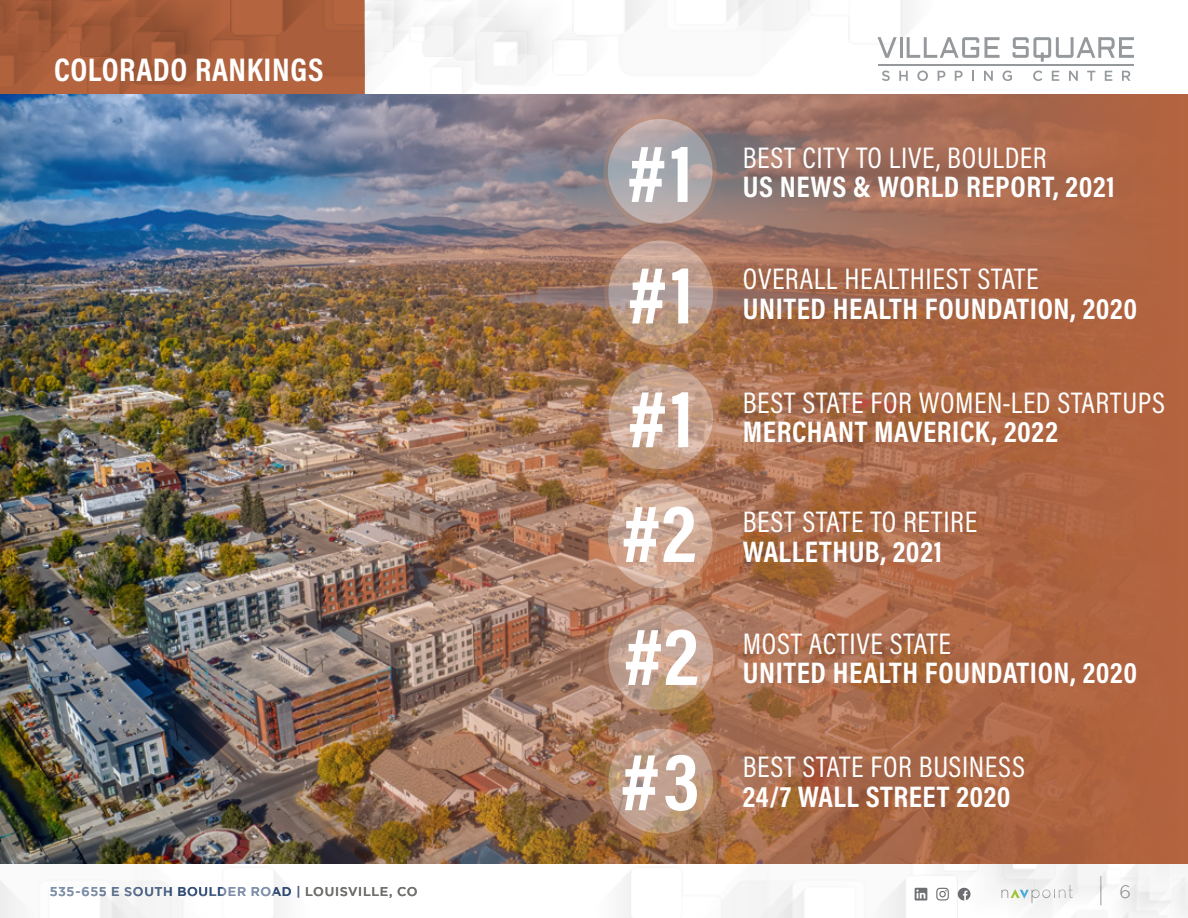
<style>
.page{position:relative;width:1188px;height:918px;background:#fff}
.page>*{position:absolute;margin:0;border:0;box-sizing:border-box;transform-origin:0 0}
.t1{font:700 83.25px "Acumin Pro Cond";color:#fff}
.t2{font:700 33px "Acumin Pro Cond";letter-spacing:.02em;color:#fff}
.t3{font:700 30px "Acumin Pro Cond";letter-spacing:.02em;color:#fff}
.t4{font:30px "Acumin Pro Cond";letter-spacing:.02em;color:#fff}
.t5{font:300 17.85px "Gotham";color:#6d6e71}
.t6{font:500 12.6px "Gotham";letter-spacing:.045em;color:#324f78}
.s1{color:#59678b}
.s2{color:#70706e}
</style>
<div class="page">
<img style="left:0;top:0;width:1128px;height:864px">
<svg style="left:878px;top:37px;width:19px;height:21px"></svg>
<hr style="left:900px;top:37px;width:3px;height:21px;background:#96999c">
<svg style="left:907px;top:37px;width:72px;height:21px"></svg>
<svg style="left:985px;top:37px;width:15px;height:21px"></svg>
<svg style="left:1013px;top:37px;width:121px;height:25px"></svg>
<svg style="left:882px;top:71px;width:8px;height:10px"></svg>
<svg style="left:899px;top:71px;width:9px;height:10px"></svg>
<svg style="left:917px;top:71px;width:11px;height:10px"></svg>
<svg style="left:938px;top:71px;width:7px;height:10px"></svg>
<svg style="left:955px;top:71px;width:8px;height:10px"></svg>
<svg style="left:972px;top:71px;width:2px;height:10px"></svg>
<svg style="left:984px;top:71px;width:9px;height:10px"></svg>
<svg style="left:1002px;top:71px;width:10px;height:10px"></svg>
<svg style="left:1033px;top:71px;width:9px;height:10px"></svg>
<svg style="left:1052px;top:71px;width:7px;height:10px"></svg>
<svg style="left:1069px;top:71px;width:9px;height:10px"></svg>
<svg style="left:1087px;top:71px;width:8px;height:10px"></svg>
<svg style="left:1105px;top:71px;width:7px;height:10px"></svg>
<svg style="left:1122px;top:71px;width:9px;height:10px"></svg>
<hr style="left:878px;top:64px;width:256px;height:2px;background:#96999c">
<img style="left:721px;top:864px;width:467px;height:54px">
<svg style="left:915px;top:888px;width:12px;height:13px"></svg>
<svg style="left:936px;top:888px;width:13px;height:13px"></svg>
<svg style="left:958px;top:888px;width:13px;height:13px"></svg>
<img style="left:162px;top:94px;width:1026px;height:770px">
<svg style="left:606px;top:117px;width:109px;height:109px;background:#ada7a9"></svg>
<div style="left:604px;top:115px;width:113px;height:113px;border:4px solid #c38e6e;border-radius:50%"></div>
<svg style="left:606px;top:481px;width:109px;height:109px;background:#cda794"></svg>
<div style="left:604px;top:479px;width:113px;height:113px;border:4px solid #c38e6e;border-radius:50%"></div>
<svg style="left:606px;top:238px;width:109px;height:109px;background:#ba9b8b"></svg>
<div style="left:604px;top:236px;width:113px;height:113px;border:4px solid #c38e6e;border-radius:50%"></div>
<svg style="left:606px;top:603px;width:109px;height:109px;background:#c29f8b"></svg>
<div style="left:604px;top:601px;width:113px;height:113px;border:4px solid #c38e6e;border-radius:50%"></div>
<svg style="left:606px;top:362px;width:109px;height:109px;background:#c3a08b"></svg>
<div style="left:604px;top:360px;width:113px;height:113px;border:4px solid #c38e6e;border-radius:50%"></div>
<svg style="left:606px;top:727px;width:109px;height:109px;background:#bd9a85"></svg>
<div style="left:604px;top:725px;width:113px;height:113px;border:4px solid #c38e6e;border-radius:50%"></div>
<p class="t2" style="left:54px;top:48px;width:271px">COLORADO RANKINGS</p>
<h1 class="t1" style="left:628px;top:118px;width:67px">#1</h1>
<h1 class="t1" style="left:628px;top:240px;width:67px">#1</h1>
<h1 class="t1" style="left:628px;top:364px;width:67px">#1</h1>
<h1 class="t1" style="left:622px;top:478px;width:76px">#2</h1>
<h1 class="t1" style="left:624px;top:601px;width:76px">#2</h1>
<h1 class="t1" style="left:621px;top:727px;width:80px">#3</h1>
<p class="t4" style="left:743px;top:138px;width:305px">BEST CITY TO LIVE, BOULDER</p>
<p class="t3" style="left:743px;top:167px;width:373px">US NEWS &amp; WORLD REPORT, 2021</p>
<p class="t4" style="left:743px;top:259px;width:297px">OVERALL HEALTHIEST STATE</p>
<p class="t3" style="left:743px;top:288px;width:396px">UNITED HEALTH FOUNDATION, 2020</p>
<p class="t4" style="left:743px;top:383px;width:424px">BEST STATE FOR WOMEN-LED STARTUPS</p>
<p class="t3" style="left:743px;top:412px;width:316px">MERCHANT MAVERICK, 2022</p>
<p class="t4" style="left:743px;top:502px;width:236px">BEST STATE TO RETIRE</p>
<p class="t3" style="left:743px;top:531px;width:201px">WALLETHUB, 2021</p>
<p class="t4" style="left:743px;top:624px;width:209px">MOST ACTIVE STATE</p>
<p class="t3" style="left:743px;top:653px;width:396px">UNITED HEALTH FOUNDATION, 2020</p>
<p class="t4" style="left:743px;top:748px;width:284px">BEST STATE FOR BUSINESS</p>
<p class="t3" style="left:743px;top:777px;width:269px">24/7 WALL STREET 2020</p>
<p class="t6" style="left:50px;top:884px;width:369px">535-655 E SOUTH BOULDER ROAD <span class="s1">|</span> <span class="s2">LOUISVILLE, CO</span></p>
<p class="t5" style="left:1119px;top:882px;width:13px">6</p>
</div>
